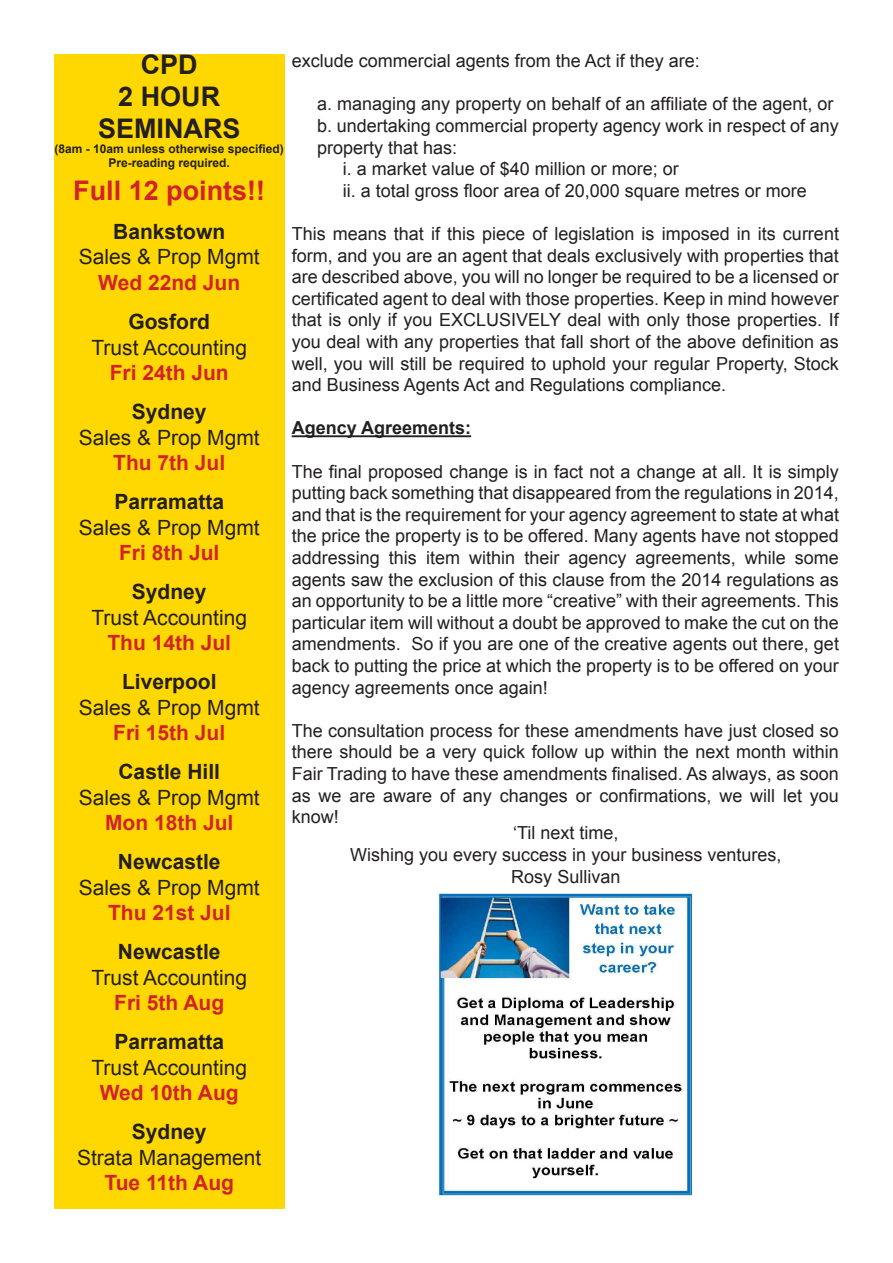
<style>
.page{position:relative;width:893px;height:1263px;background:#fff}
.page>*{position:absolute;margin:0;border:0;box-sizing:border-box;transform-origin:0 0}
.t1{font:700 27px "Arial";color:#231f20}
.t2{font:700 27px "Arial";color:#d1232a}
.t3{font:21px "Arial";color:#231f20}
.t4{font:700 21px "Arial";color:#d1232a}
.t5{font:700 21px "Arial";color:#231f20}
.t6{font:18px/21.6px "Arial";color:#231f20;text-align:justify}
.t7{font:700 18px "Arial";color:#231f20}
.t8{font:700 12px "Arial";color:#231f20}
</style>
<div class="page">
<div style="left:54px;top:54px;width:231px;height:1155px;background:#ffd801"></div>
<img style="left:438px;top:891px;width:255px;height:308px">
<hr style="left:292px;top:435px;width:179px;height:2px;background:#231f20">
<p class="t1" style="left:141px;top:46px;width:58px">CPD</p>
<p class="t1" style="left:118px;top:79px;width:104px">2 HOUR</p>
<p class="t1" style="left:98px;top:111px;width:144px">SEMINARS</p>
<p class="t8" style="left:55px;top:141px;width:231px">(8am - 10am unless otherwise specified)</p>
<p class="t8" style="left:109px;top:155px;width:123px">Pre-reading required.</p>
<p class="t2" style="left:73px;top:172px;width:194px">Full 12 points!!</p>
<p class="t5" style="left:113px;top:218px;width:114px">Bankstown</p>
<p class="t3" style="left:79px;top:243px;width:182px">Sales &amp; Prop Mgmt</p>
<p class="t4" style="left:98px;top:268px;width:143px">Wed 22nd Jun</p>
<p class="t5" style="left:128px;top:308px;width:83px">Gosford</p>
<p class="t3" style="left:91px;top:333px;width:157px">Trust Accounting</p>
<p class="t4" style="left:110px;top:358px;width:121px">Fri 24th Jun</p>
<p class="t5" style="left:132px;top:398px;width:76px">Sydney</p>
<p class="t3" style="left:79px;top:423px;width:182px">Sales &amp; Prop Mgmt</p>
<p class="t4" style="left:113px;top:448px;width:114px">Thu 7th Jul</p>
<p class="t5" style="left:114px;top:488px;width:111px">Parramatta</p>
<p class="t3" style="left:79px;top:513px;width:182px">Sales &amp; Prop Mgmt</p>
<p class="t4" style="left:119px;top:538px;width:102px">Fri 8th Jul</p>
<p class="t5" style="left:132px;top:578px;width:76px">Sydney</p>
<p class="t3" style="left:91px;top:603px;width:157px">Trust Accounting</p>
<p class="t4" style="left:107px;top:628px;width:125px">Thu 14th Jul</p>
<p class="t5" style="left:122px;top:668px;width:96px">Liverpool</p>
<p class="t3" style="left:79px;top:693px;width:182px">Sales &amp; Prop Mgmt</p>
<p class="t4" style="left:113px;top:718px;width:114px">Fri 15th Jul</p>
<p class="t5" style="left:118px;top:758px;width:103px">Castle Hill</p>
<p class="t3" style="left:79px;top:783px;width:182px">Sales &amp; Prop Mgmt</p>
<p class="t4" style="left:105px;top:808px;width:130px">Mon 18th Jul</p>
<p class="t5" style="left:118px;top:848px;width:104px">Newcastle</p>
<p class="t3" style="left:79px;top:873px;width:182px">Sales &amp; Prop Mgmt</p>
<p class="t4" style="left:108px;top:898px;width:124px">Thu 21st Jul</p>
<p class="t5" style="left:118px;top:938px;width:104px">Newcastle</p>
<p class="t3" style="left:91px;top:963px;width:157px">Trust Accounting</p>
<p class="t4" style="left:114px;top:988px;width:112px">Fri 5th Aug</p>
<p class="t5" style="left:114px;top:1028px;width:111px">Parramatta</p>
<p class="t3" style="left:91px;top:1053px;width:157px">Trust Accounting</p>
<p class="t4" style="left:100px;top:1078px;width:140px">Wed 10th Aug</p>
<p class="t5" style="left:132px;top:1118px;width:76px">Sydney</p>
<p class="t3" style="left:77px;top:1143px;width:186px">Strata Management</p>
<p class="t4" style="left:105px;top:1168px;width:131px">Tue 11th Aug</p>
<p class="t6" style="left:292px;top:50px;width:410px">exclude commercial agents from the Act if they are:</p>
<p class="t6" style="left:317px;top:93px;width:518px">a. managing any property on behalf of an affiliate of the agent, or</p>
<p class="t6" style="left:317px;top:115px;width:523px">b. undertaking commercial property agency work in respect of any property that has:</p>
<p class="t6" style="left:343px;top:158px;width:338px">i. a market value of $40 million or more; or</p>
<p class="t6" style="left:343px;top:180px;width:466px">ii. a total gross floor area of 20,000 square metres or more</p>
<p class="t6" style="left:292px;top:223px;width:549px">This means that if this piece of legislation is imposed in its current form, and you are an agent that deals exclusively with properties that are described above, you will no longer be required to be a licensed or certificated agent to deal with those properties. Keep in mind however that is only if you EXCLUSIVELY deal with only those properties. If you deal with any properties that fall short of the above definition as well, you will still be required to uphold your regular Property, Stock and Business Agents Act and Regulations compliance.</p>
<p class="t7" style="left:292px;top:416px;width:181px">Agency Agreements:</p>
<p class="t6" style="left:292px;top:461px;width:549px">The final proposed change is in fact not a change at all. It is simply putting back something that disappeared from the regulations in 2014, and that is the requirement for your agency agreement to state at what the price the property is to be offered. Many agents have not stopped addressing this item within their agency agreements, while some agents saw the exclusion of this clause from the 2014 regulations as an opportunity to be a little more “creative” with their agreements. This particular item will without a doubt be approved to make the cut on the amendments. So if you are one of the creative agents out there, get back to putting the price at which the property is to be offered on your agency agreements once again!</p>
<p class="t6" style="left:292px;top:720px;width:549px">The consultation process for these amendments have just closed so there should be a very quick follow up within the next month within Fair Trading to have these amendments finalised. As always, as soon as we are aware of any changes or confirmations, we will let you know!</p>
<p class="t6" style="left:513px;top:822px;width:107px">‘Til next time,</p>
<p class="t6" style="left:350px;top:844px;width:433px">Wishing you every success in your business ventures,</p>
<p class="t6" style="left:511px;top:866px;width:111px">Rosy Sullivan</p>
</div>
